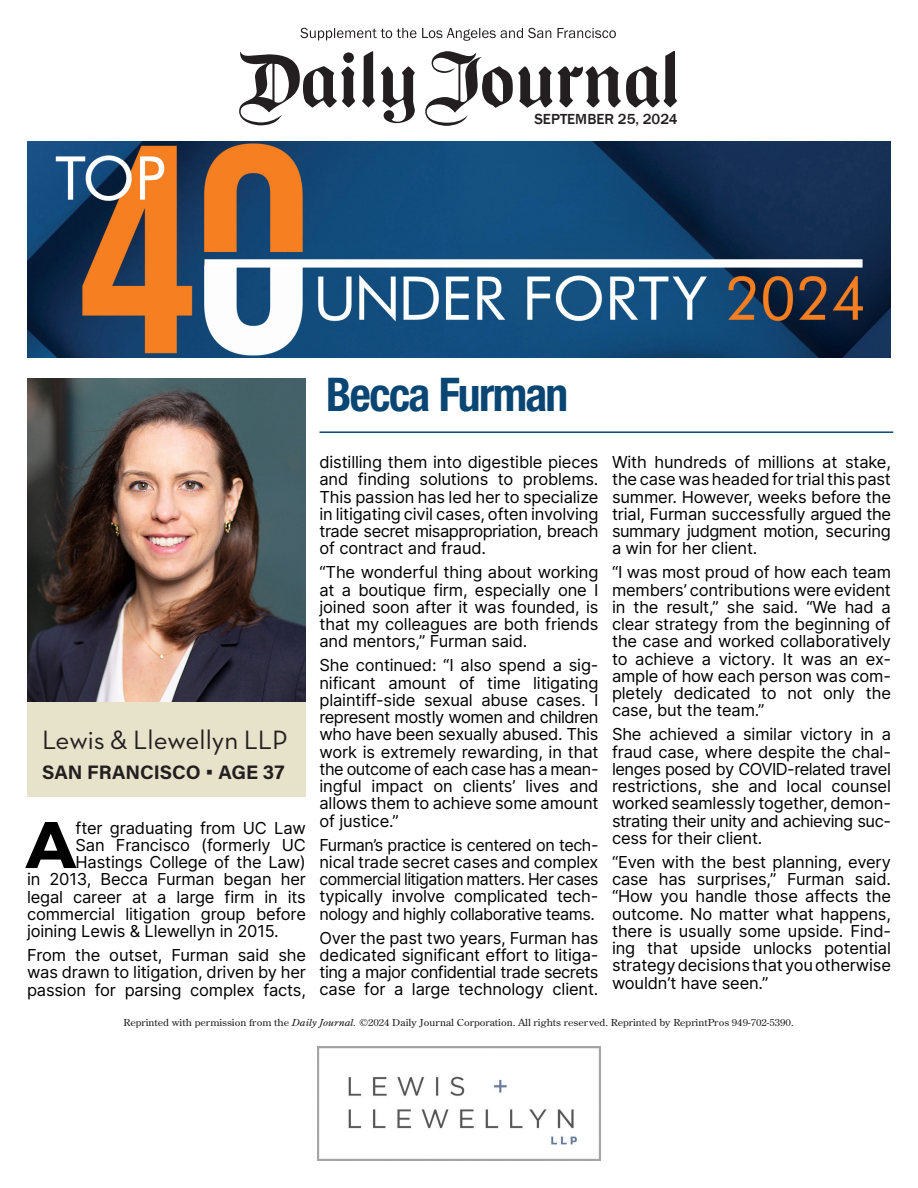
<style>
.page{position:relative;width:918px;height:1188px;background:#fff}
.page>*{position:absolute;margin:0;border:0;box-sizing:border-box;transform-origin:0 0}
.Drop_Cap{font:700 65.85px "Montserrat";color:#000}
.LAWYERS_NAME{font:700 condensed 46.5px "Helvetica Neue LT Std";letter-spacing:-.035em;color:#094674}
.t1{font:27px "Neutra Text TF";color:#231f20}
.t2{font:700 19.5px "Acumin Pro";color:#231f20}
.Drop_Cap-2{font:16.5px/17.2px "Inter";letter-spacing:-.01em;color:#000;text-align:justify}
.t3{font:500 15px "Franklin Gothic";color:#231f20}
.t4{font:9.6px "Century Old Style Std";color:#231f20;scale:1.12 1}
.s1{font-style:italic}
</style>
<div class="page">
<div style="left:27px;top:702px;width:279px;height:94px;background:#e7e2ca"></div>
<img style="left:27px;top:142px;width:864px;height:216px">
<svg style="left:300px;top:28px;width:316px;height:13px"></svg>
<svg style="left:362px;top:51px;width:13px;height:57px"></svg>
<svg style="left:239px;top:51px;width:116px;height:74px"></svg>
<svg style="left:381px;top:66px;width:34px;height:57px"></svg>
<svg style="left:425px;top:51px;width:252px;height:75px"></svg>
<img style="left:27px;top:378px;width:279px;height:324px">
<hr style="left:320px;top:431px;width:573px;height:2px;background:#094674">
<img style="left:317px;top:1046px;width:283px;height:114px">
<p class="t3" style="left:534px;top:110px;width:145px">SEPTEMBER 25, 2024</p>
<p class="LAWYERS_NAME" style="left:326px;top:367px;width:244px">Becca Furman</p>
<p class="t1" style="left:42px;top:723px;width:247px">Lewis &amp; Llewellyn LLP</p>
<p class="t2" style="left:42px;top:758px;width:244px">SAN FRANCISCO • AGE 37</p>
<p class="Drop_Cap" style="left:26px;top:804px;width:52px">A</p>
<p class="Drop_Cap-2" style="left:76px;top:819px;width:232px">fter graduating from UC Law</p>
<p class="Drop_Cap-2" style="left:76px;top:836px;width:232px">San Francisco (formerly UC</p>
<p class="Drop_Cap-2" style="left:76px;top:853px;width:232px">Hastings College of the Law)</p>
<p class="Drop_Cap-2" style="left:27px;top:870px;width:280px">in 2013, Becca Furman began her</p>
<p class="Drop_Cap-2" style="left:27px;top:888px;width:280px">legal career at a large firm in its</p>
<p class="Drop_Cap-2" style="left:27px;top:905px;width:280px">commercial litigation group before</p>
<p class="Drop_Cap-2" style="left:27px;top:922px;width:253px">joining Lewis &amp; Llewellyn in 2015.</p>
<p class="Drop_Cap-2" style="left:27px;top:946px;width:281px">From the outset, Furman said she was drawn to litigation, driven by her passion for parsing complex facts,</p>
<p class="Drop_Cap-2" style="left:320px;top:453px;width:281px">distilling them into digestible pieces and finding solutions to problems.<br>This passion has led her to specialize in litigating civil cases, often involving trade secret misappropriation, breach of contract and fraud.</p>
<p class="Drop_Cap-2" style="left:320px;top:563px;width:280px">“The wonderful thing about working at a boutique firm, especially one I joined soon after it was founded, is that my colleagues are both friends and mentors,” Furman said.</p>
<p class="Drop_Cap-2" style="left:320px;top:656px;width:281px">She continued: “I also spend a sig&shy;nificant amount of time litigating plaintiff-side sexual abuse cases. I represent mostly women and children who have been sexually abused. This work is extremely rewarding, in that the outcome of each case has a mean&shy;ingful impact on clients’ lives and allows them to achieve some amount of justice.”</p>
<p class="Drop_Cap-2" style="left:320px;top:836px;width:280px">Furman’s practice is centered on tech&shy;nical trade secret cases and complex commercial litigation matters. Her cases typically involve complicated tech&shy;nology and highly collaborative teams.</p>
<p class="Drop_Cap-2" style="left:320px;top:929px;width:280px">Over the past two years, Furman has dedicated significant effort to litiga&shy;ting a major confidential trade secrets case for a large technology client.</p>
<p class="Drop_Cap-2" style="left:612px;top:453px;width:280px">With hundreds of millions at stake, the case was headed for trial this past summer. However, weeks before the trial, Furman successfully argued the summary judgment motion, securing a win for her client.</p>
<p class="Drop_Cap-2" style="left:612px;top:563px;width:281px">“I was most proud of how each team members’ contributions were evident in the result,” she said. “We had a clear strategy from the beginning of the case and worked collaboratively to achieve a victory. It was an ex&shy;ample of how each person was com&shy;pletely dedicated to not only the case, but the team.”</p>
<p class="Drop_Cap-2" style="left:612px;top:725px;width:281px">She achieved a similar victory in a fraud case, where despite the chal&shy;lenges posed by COVID-related travel restrictions, she and local counsel worked seamlessly together, demon&shy;strating their unity and achieving suc&shy;cess for their client.</p>
<p class="Drop_Cap-2" style="left:612px;top:853px;width:281px">“Even with the best planning, every case has surprises,” Furman said. “How you handle those affects the outcome. No matter what happens, there is usually some upside. Find&shy;ing that upside unlocks potential strategy decisions that you otherwise wouldn’t have seen.”</p>
<p class="t4" style="left:124px;top:1016px;width:600px">Reprinted with permission from the <span class="s1">Daily Journal.</span> ©2024 Daily Journal Corporation. All rights reserved. Reprinted by ReprintPros 949-702-5390.</p>
</div>
